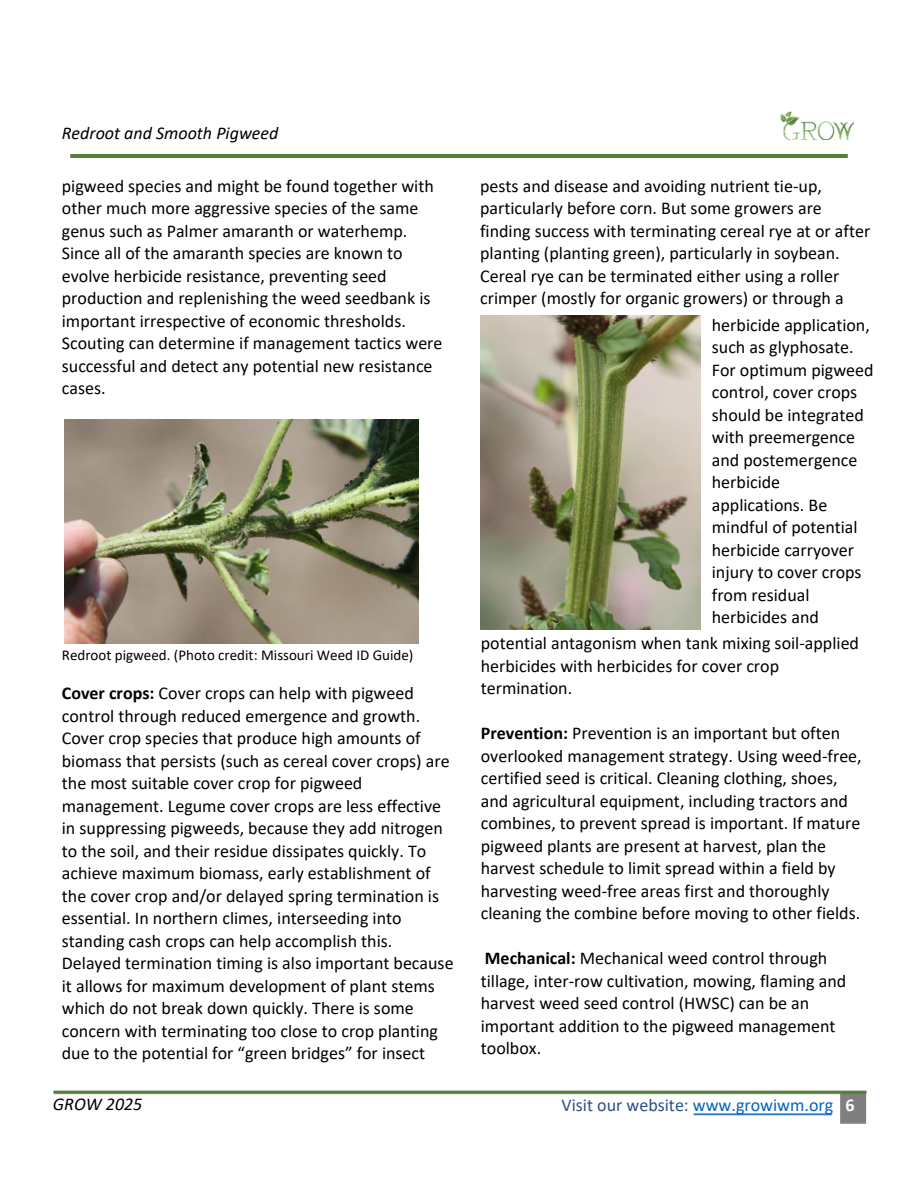
<style>
.page{position:relative;width:918px;height:1188px;background:#fff}
.page>*{position:absolute;margin:0;border:0;box-sizing:border-box;transform-origin:0 0}
.t1{font:18px/22.5px "Calibri";color:#000}
.t2{font:18px "Calibri";color:#2d4f8c}
.t3{font:italic 18px "Calibri";color:#000}
.t4{font:15px "Calibri";color:#000}
.s1{font-weight:700}
.s2{color:#0563c1}
.s3{font-weight:700;color:#fff}
</style>
<div class="page">
<hr style="left:70px;top:154px;width:778px;height:4px;background:#538135">
<img style="left:53px;top:1090px;width:814px;height:34px">
<img style="left:781px;top:111px;width:73px;height:28px">
<img style="left:64px;top:419px;width:355px;height:224px">
<img style="left:480px;top:315px;width:221px;height:314px">
<p class="t3" style="left:62px;top:120px;width:218px">Redroot and Smooth Pigweed</p>
<p class="t1" style="left:62px;top:174px;width:382px">pigweed species and might be found together with other much more aggressive species of the same genus such as Palmer amaranth or waterhemp.<br>Since all of the amaranth species are known to evolve herbicide resistance, preventing seed production and replenishing the weed seedbank is important irrespective of economic thresholds.<br>Scouting can determine if management tactics were successful and detect any potential new resistance cases.</p>
<p class="t4" style="left:62px;top:644px;width:353px">Redroot pigweed. (Photo credit: Missouri Weed ID Guide)</p>
<p class="t1" style="left:62px;top:681px;width:393px"><span class="s1">Cover crops:</span> Cover crops can help with pigweed control through reduced emergence and growth.<br>Cover crop species that produce high amounts of biomass that persists (such as cereal cover crops) are the most suitable cover crop for pigweed management. Legume cover crops are less effective in suppressing pigweeds, because they add nitrogen to the soil, and their residue dissipates quickly. To achieve maximum biomass, early establishment of the cover crop and/or delayed spring termination is essential. In northern climes, interseeding into standing cash crops can help accomplish this.<br>Delayed termination timing is also important because it allows for maximum development of plant stems which do not break down quickly. There is some concern with terminating too close to crop planting due to the potential for “green bridges” for insect</p>
<p class="t3" style="left:53px;top:1092px;width:91px">GROW 2025</p>
<p class="t1" style="left:480px;top:174px;width:392px">pests and disease and avoiding nutrient tie-up, particularly before corn. But some growers are finding success with terminating cereal rye at or after planting (planting green), particularly in soybean.<br>Cereal rye can be terminated either using a roller crimper (mostly for organic growers) or through a</p>
<p class="t1" style="left:712px;top:313px;width:163px">herbicide application, such as glyphosate.<br>For optimum pigweed control, cover crops should be integrated with preemergence and postemergence herbicide applications. Be mindful of potential herbicide carryover injury to cover crops from residual herbicides and</p>
<p class="t1" style="left:481px;top:632px;width:380px">potential antagonism when tank mixing soil-applied herbicides with herbicides for cover crop termination.</p>
<p class="t1" style="left:481px;top:722px;width:382px"><span class="s1">Prevention:</span> Prevention is an important but often overlooked management strategy. Using weed-free, certified seed is critical. Cleaning clothing, shoes, and agricultural equipment, including tractors and combines, to prevent spread is important. If mature pigweed plants are present at harvest, plan the harvest schedule to limit spread within a field by harvesting weed-free areas first and thoroughly cleaning the combine before moving to other fields.</p>
<p class="t1" style="left:481px;top:947px;width:367px"><span class="s1">Mechanical:</span> Mechanical weed control through tillage, inter-row cultivation, mowing, flaming and harvest weed seed control (HWSC) can be an important addition to the pigweed management toolbox.</p>
<p class="t2" style="left:562px;top:1092px;width:295px">Visit our website: <span class="s2">www.growiwm.org</span> <span class="s3">6</span></p>
</div>
